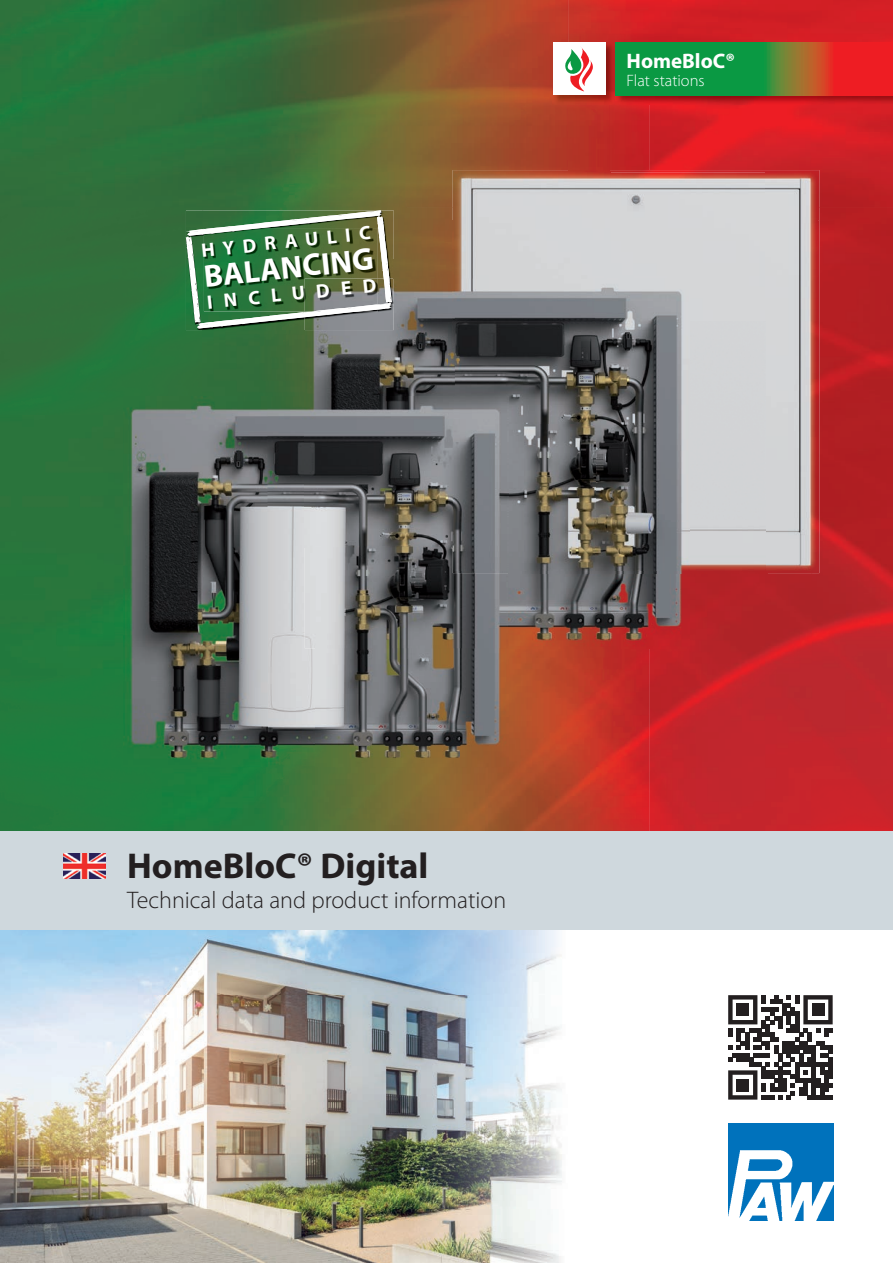
<style>
.page{position:relative;width:893px;height:1263px;background:#fff}
.page>*{position:absolute;margin:0;border:0;box-sizing:border-box;transform-origin:0 0}
.t1{font:700 36px "Myriad Pro";color:#231f20}
.t2{font:700 31.5px "Myriad Pro";color:#fff}
.t3{font:300 24px "Myriad Pro";color:#231f20}
.t4{font:700 21px "Myriad Pro";color:#fff}
.t5{font:700 19.5px "Myriad Pro";color:#fff}
.t6{font:300 16.5px "Myriad Pro";color:#fff}
</style>
<div class="page">
<img style="left:0;top:930px;width:562px;height:333px">
<img style="left:0;top:0;width:568px;height:207px">
<img style="left:568px;top:0;width:325px;height:42px">
<img style="left:609px;top:104px;width:40px;height:66px">
<img style="left:568px;top:104px;width:41px;height:66px">
<img style="left:649px;top:104px;width:244px;height:103px">
<img style="left:0;top:207px;width:203px;height:208px">
<img style="left:203px;top:207px;width:250px;height:52px">
<img style="left:812px;top:207px;width:81px;height:624px">
<img style="left:394px;top:259px;width:59px;height:20px">
<img style="left:203px;top:330px;width:102px;height:66px">
<img style="left:0;top:415px;width:123px;height:260px">
<img style="left:650px;top:573px;width:162px;height:258px">
<img style="left:487px;top:648px;width:163px;height:183px">
<div style="left:0;top:675px;width:162px;height:156px;background:#207c3e"></div>
<img style="left:162px;top:766px;width:325px;height:65px">
<div style="left:0;top:831px;width:893px;height:99px;background:#cfd8dd"></div>
<img style="left:728px;top:1123px;width:105px;height:97px">
<img style="left:552px;top:42px;width:341px;height:62px">
<svg style="left:616px;top:43px;width:277px;height:52px;background:#5d7337"></svg>
<div style="left:553px;top:43px;width:52px;height:52px;background:#fff"></div>
<svg style="left:564px;top:42px;width:29px;height:49px"></svg>
<img style="left:453px;top:170px;width:366px;height:50px">
<img style="left:453px;top:220px;width:2px;height:59px">
<img style="left:767px;top:220px;width:52px;height:353px">
<div style="left:690px;top:322px;width:77px;height:251px;background:#d2d3d5"></div>
<img style="left:455px;top:172px;width:155px;height:107px">
<img style="left:610px;top:172px;width:156px;height:150px">
<img style="left:766px;top:172px;width:51px;height:399px">
<img style="left:305px;top:279px;width:150px;height:117px">
<img style="left:508px;top:571px;width:182px;height:77px">
<img style="left:455px;top:279px;width:141px;height:146px">
<img style="left:596px;top:278px;width:94px;height:293px">
<img style="left:508px;top:425px;width:88px;height:146px">
<img style="left:305px;top:279px;width:89px;height:51px">
<svg style="left:186px;top:210px;width:206px;height:119px"></svg>
<img style="left:123px;top:396px;width:193px;height:370px">
<img style="left:316px;top:648px;width:192px;height:118px">
<img style="left:305px;top:396px;width:148px;height:151px">
<img style="left:305px;top:547px;width:203px;height:101px">
<img style="left:453px;top:396px;width:55px;height:177px">
<img style="left:455px;top:396px;width:53px;height:175px">
<img style="left:63px;top:853px;width:43px;height:26px">
<svg style="left:728px;top:995px;width:105px;height:104px"></svg>
<div style="left:736px;top:1003px;width:13px;height:13px;background:#231f20"></div>
<div style="left:812px;top:1003px;width:12px;height:13px;background:#231f20"></div>
<div style="left:736px;top:1079px;width:13px;height:12px;background:#231f20"></div>
<img style="left:204px;top:228px;width:174px;height:83px">
<img style="left:305px;top:279px;width:73px;height:32px">
<img style="left:204px;top:228px;width:57px;height:6px">
<img style="left:311px;top:304px;width:67px;height:7px">
<p class="t5" style="left:200px;top:238px;width:172px;rotate:-6deg">HYDRAULIC</p>
<h2 class="t2" style="left:202px;top:256px;width:172px;rotate:-6deg">BALANCING</h2>
<p class="t5" style="left:206px;top:290px;width:172px;rotate:-6deg">INCLUDED</p>
<p class="t4" style="left:627px;top:47px;width:110px">HomeBloC®</p>
<p class="t6" style="left:627px;top:70px;width:80px">Flat stations</p>
<h1 class="t1" style="left:127px;top:843px;width:303px">HomeBloC® Digital</h1>
<p class="t3" style="left:127px;top:886px;width:380px">Technical data and product information</p>
</div>
